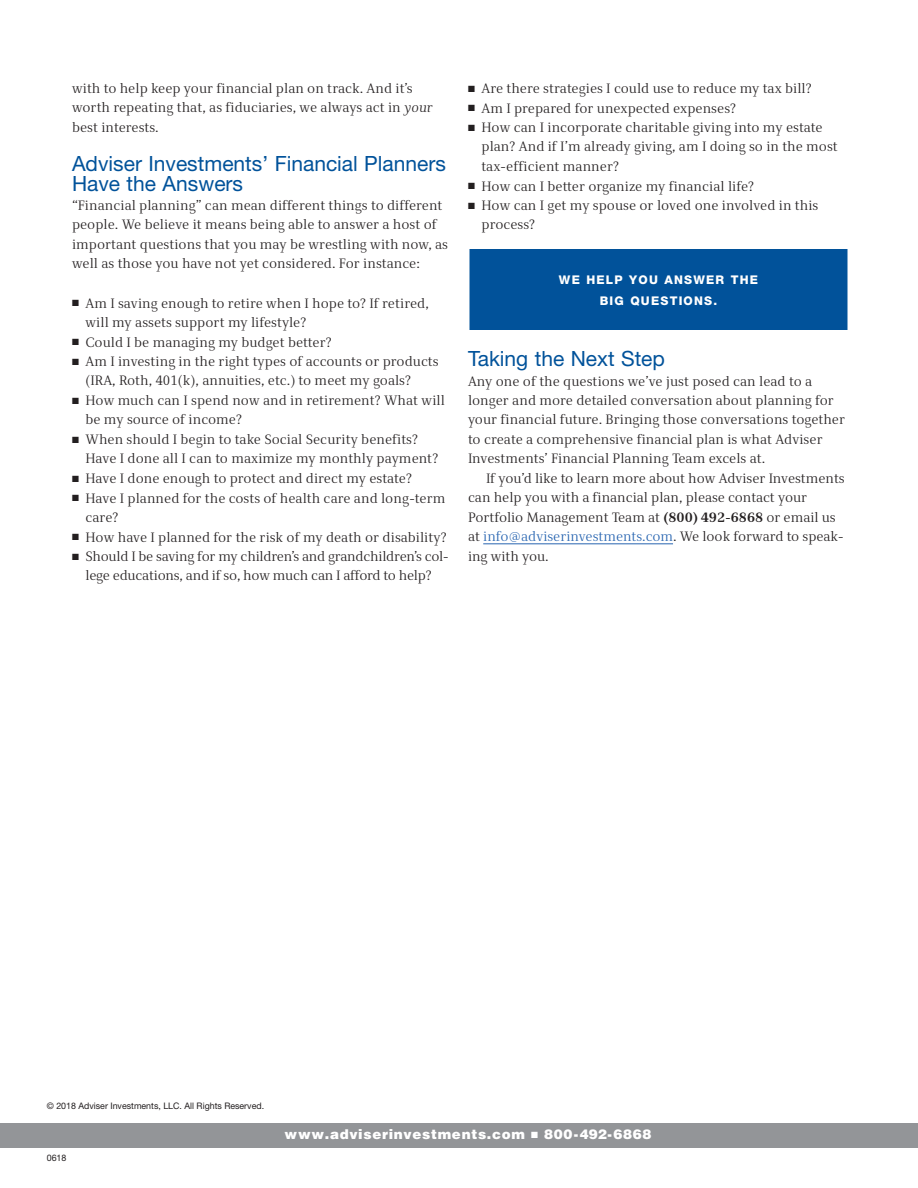
<style>
.page{position:relative;width:918px;height:1188px;background:#fff}
.page>*{position:absolute;margin:0;border:0;box-sizing:border-box;transform-origin:0 0}
.t1{font:21px/19.5px "Helvetica Neue";color:#01529a}
.t2{font:13.5px/19.5px "Alfon";color:#231f20}
.t3{font:13.5px/19.5px "Alfon";letter-spacing:-.02em;color:#231f20;text-align:center}
.t4{font:900 13.5px "Helvetica";letter-spacing:.05em;color:#fff}
.t5{font:800 12px/21px "Helvetica Neue";letter-spacing:.1em;color:#fff;text-align:center}
.t6{font:9px "Helvetica Neue";color:#231f20}
.s1{font-style:italic}
.s2{font-weight:700}
.s3{color:#2865b1}
</style>
<div class="page">
<div style="left:0;top:1123px;width:918px;height:25px;background:#939598"></div>
<hr style="left:483px;top:543px;width:190px;height:1px;background:#2865b1">
<div style="left:470px;top:250px;width:377px;height:79px;background:#01529a"></div>
<div style="left:470px;top:249px;width:378px;height:81px;border:2px solid #01529a"></div>
<p class="t2" style="left:72px;top:79px;width:362px">with to help keep your financial plan on track. And it’s worth repeating that, as fiduciaries, we always act in <span class="s1">your </span>best interests.</p>
<h1 class="t1" style="left:72px;top:154px;width:375px">Adviser Investments’ Financial Planners<br>Have the Answers</h1>
<p class="t2" style="left:72px;top:196px;width:378px">“Financial planning” can mean different things to different people. We believe it means being able to answer a host of important questions that you may be wrestling with now, as well as those you have not yet considered. For instance:</p>
<p class="t2" style="left:86px;top:293px;width:345px;text-indent:-14px">■ Am I saving enough to retire when I hope to? If retired, will my assets support my lifestyle?</p>
<p class="t2" style="left:72px;top:332px;width:261px">■ Could I be managing my budget better?</p>
<p class="t2" style="left:86px;top:352px;width:355px;text-indent:-14px">■ Am I investing in the right types of accounts or products (IRA, Roth, 401(k), annuities, etc.) to meet my goals?</p>
<p class="t2" style="left:86px;top:391px;width:361px;text-indent:-14px">■ How much can I spend now and in retirement? What will be my source of income?</p>
<p class="t2" style="left:86px;top:430px;width:354px;text-indent:-14px">■ When should I begin to take Social Security benefits?<br>Have I done all I can to maximize my monthly payment?</p>
<p class="t2" style="left:72px;top:469px;width:342px">■ Have I done enough to protect and direct my estate?</p>
<p class="t2" style="left:86px;top:488px;width:362px;text-indent:-14px">■ Have I planned for the costs of health care and long-term care?</p>
<p class="t2" style="left:72px;top:527px;width:376px">■ How have I planned for the risk of my death or disability?</p>
<p class="t3" style="left:72px;top:547px;width:378px">■ Should I be saving for my children’s and grandchildren’s col&shy;lege educations, and if so, how much can I afford to help?</p>
<p class="t2" style="left:468px;top:79px;width:345px">■ Are there strategies I could use to reduce my tax bill?</p>
<p class="t2" style="left:468px;top:98px;width:270px">■ Am I prepared for unexpected expenses?</p>
<p class="t2" style="left:482px;top:118px;width:358px;text-indent:-14px">■ How can I incorporate charitable giving into my estate plan? And if I’m already giving, am I doing so in the most tax-efficient manner?</p>
<p class="t2" style="left:468px;top:176px;width:288px">■ How can I better organize my financial life?</p>
<p class="t2" style="left:482px;top:196px;width:338px;text-indent:-14px">■ How can I get my spouse or loved one involved in this process?</p>
<p class="t5" style="left:559px;top:269px;width:201px">WE HELP YOU ANSWER THE<br>BIG QUESTIONS.</p>
<h1 class="t1" style="left:468px;top:349px;width:199px">Taking the Next Step</h1>
<p class="t2" style="left:468px;top:371px;width:379px">Any one of the questions we’ve just posed can lead to a longer and more detailed conversation about planning for your financial future. Bringing those conversations together to create a comprehensive financial plan is what Adviser Investments’ Financial Planning Team excels at.</p>
<p class="t2" style="left:468px;top:469px;width:378px;text-indent:18px">If you’d like to learn more about how Adviser Investments can help you with a financial plan, please contact your Portfolio Management Team at <span class="s2">(800) 492-6868</span> or email us at <span class="s3">info@adviserinvestments.com</span>. We look forward to speak&shy;ing with you.</p>
<p class="t6" style="left:47px;top:1100px;width:219px">© 2018 Adviser Investments, LLC. All Rights Reserved.</p>
<p class="t6" style="left:47px;top:1152px;width:21px">0618</p>
<p class="t4" style="left:285px;top:1126px;width:368px">www.adviserinvestments.com ■ 800-492-6868</p>
</div>
